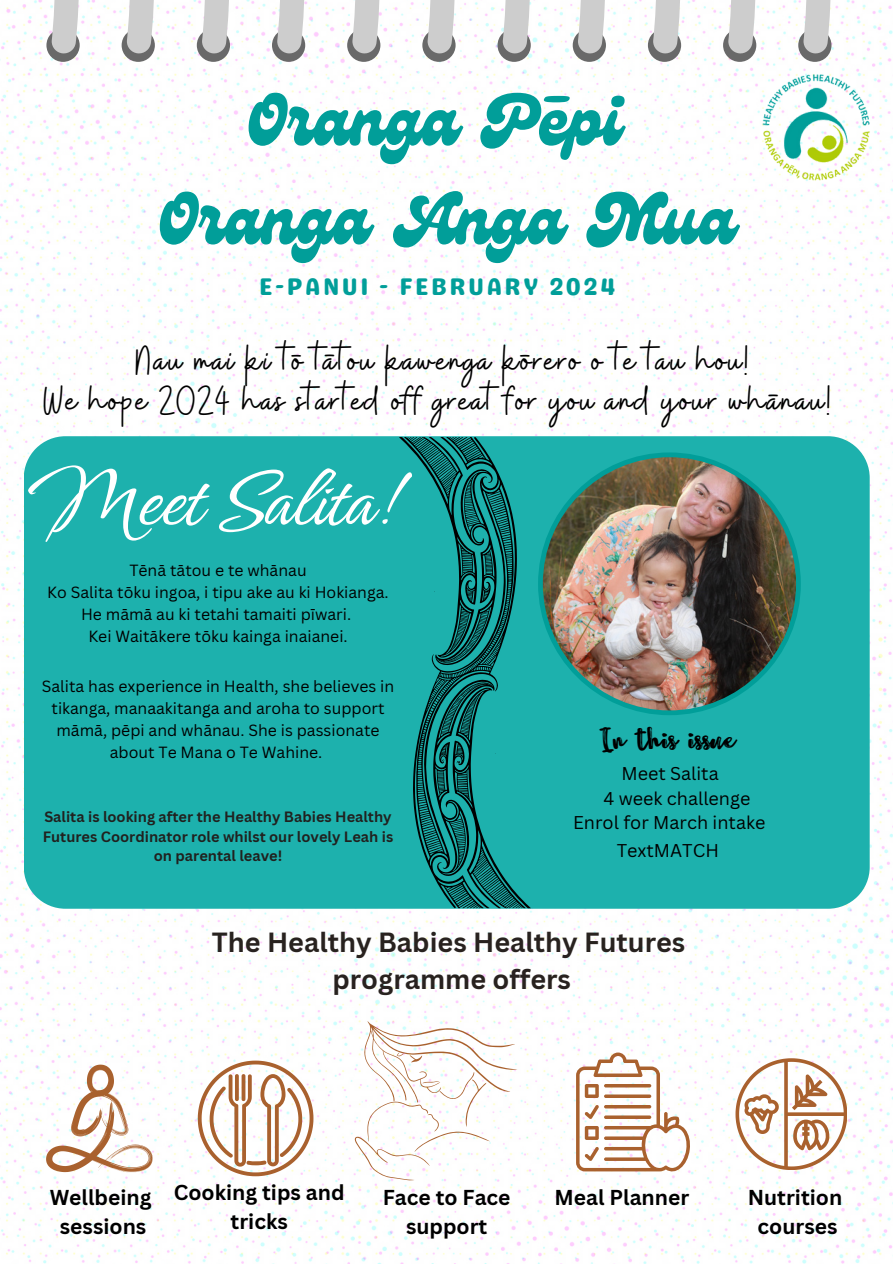
<style>
.page{position:relative;width:893px;height:1264px;background:#fff}
.page>*{position:absolute;margin:0;border:0;box-sizing:border-box;transform-origin:0 0}
.t1{font:78.75px "Angeletta";color:#fff}
.t2{font:71.1px "Genty";color:#019e99}
.t3{font:41.4px/40.5px "Buffalo";letter-spacing:.04em;color:#000;text-align:center}
.t4{font:33px "Sunset Hill";color:#000}
.t5{font:700 27px/37.2px "Canva Sans";color:#28221f;text-align:center}
.t6{font:24px "Genty Sans";letter-spacing:.1em;color:#019e99}
.t7{font:700 21px/29.2px "Canva Sans";color:#000;text-align:center}
.t8{font:18px "Canva Sans";color:#000}
.t9{font:15.75px/21.9px "Canva Sans";color:#000;text-align:center}
.t10{font:700 14.55px/19.8px "Canva Sans";color:#21211f;text-align:center}
</style>
<div class="page">
<img style="left:0;top:0;width:892px;height:1263px">
<div style="left:24px;top:436px;width:845px;height:472px;background:#1db1ad"></div>
<div style="left:798px;top:29px;width:33px;height:32px;background:#696969;border-radius:50%"></div>
<svg style="left:803px;top:0;width:27px;height:54px"></svg>
<div style="left:723px;top:29px;width:33px;height:32px;background:#696969;border-radius:50%"></div>
<svg style="left:728px;top:0;width:27px;height:54px"></svg>
<div style="left:648px;top:29px;width:33px;height:32px;background:#696969;border-radius:50%"></div>
<svg style="left:653px;top:0;width:27px;height:54px"></svg>
<div style="left:572px;top:29px;width:34px;height:32px;background:#696969;border-radius:50%"></div>
<svg style="left:578px;top:0;width:27px;height:54px"></svg>
<div style="left:497px;top:29px;width:33px;height:32px;background:#696969;border-radius:50%"></div>
<svg style="left:502px;top:0;width:28px;height:54px"></svg>
<div style="left:422px;top:29px;width:33px;height:32px;background:#696969;border-radius:50%"></div>
<svg style="left:427px;top:0;width:27px;height:54px"></svg>
<div style="left:347px;top:29px;width:33px;height:32px;background:#696969;border-radius:50%"></div>
<svg style="left:352px;top:0;width:27px;height:54px"></svg>
<div style="left:272px;top:29px;width:33px;height:32px;background:#696969;border-radius:50%"></div>
<svg style="left:277px;top:0;width:27px;height:54px"></svg>
<div style="left:197px;top:29px;width:33px;height:32px;background:#696969;border-radius:50%"></div>
<svg style="left:202px;top:0;width:27px;height:54px"></svg>
<div style="left:122px;top:29px;width:33px;height:32px;background:#696969;border-radius:50%"></div>
<svg style="left:127px;top:0;width:27px;height:54px"></svg>
<div style="left:46px;top:29px;width:34px;height:32px;background:#696969;border-radius:50%"></div>
<svg style="left:52px;top:0;width:27px;height:54px"></svg>
<img style="left:538px;top:452px;width:262px;height:263px">
<svg style="left:413px;top:437px;width:104px;height:471px;fill:#1db1ad"></svg>
<svg style="left:399px;top:437px;width:97px;height:228px"></svg>
<svg style="left:433px;top:679px;width:97px;height:229px"></svg>
<svg style="left:198px;top:1060px;width:115px;height:116px"></svg>
<svg style="left:46px;top:1064px;width:107px;height:108px"></svg>
<svg style="left:576px;top:1052px;width:114px;height:123px"></svg>
<svg style="left:355px;top:1021px;width:162px;height:158px"></svg>
<svg style="left:735px;top:1058px;width:111px;height:111px"></svg>
<img style="left:762px;top:74px;width:108px;height:108px">
<h5 class="t2" style="left:248px;top:79px;width:374px">Oranga Pēpēi</h5>
<h2 class="t2" style="left:159px;top:178px;width:577px">Oranga Anga Mua</h2>
<h1 class="t6" style="left:259px;top:272px;width:357px">E-PANUI - FEBRUARY 2024</h1>
<p class="t3" style="left:44px;top:342px;width:788px">Nau mai ki tō tātou kawenga kōrero o te tau hou!<br>We hope 2024 has started off great for you and your whānau!</p>
<p class="t1" style="left:27px;top:448px;width:374px">Meet Salita!</p>
<p class="t9" style="left:129px;top:559px;width:179px">Tēnā tātou e te whānau</p>
<p class="t9" style="left:47px;top:581px;width:343px">Ko Salita tōku ingoa, i tipu ake au ki Hokianga.</p>
<p class="t9" style="left:81px;top:603px;width:271px">He māmā au ki tetahi tamaiti pīwari.</p>
<p class="t9" style="left:88px;top:625px;width:261px">Kei Waitākere tōku kainga inaianei.</p>
<p class="t9" style="left:42px;top:674px;width:354px">Salita has experience in Health, she believes in tikanga, manaakitanga and aroha to support māmā, pēpi and whānau. She is passionate about Te Mana o Te Wahine.</p>
<p class="t10" style="left:43px;top:806px;width:352px">Salita is looking after the Healthy Babies Healthy<br>Futures Coordinator role whilst our lovely Leah is on parental leave!</p>
<h1 class="t4" style="left:603px;top:717px;width:134px">In this issue</h1>
<p class="t8" style="left:621px;top:761px;width:99px">Meet Salita</p>
<h6 class="t8" style="left:603px;top:785px;width:148px">4 week challenge</h6>
<h4 class="t8" style="left:573px;top:809px;width:194px">Enrol for March intake</h4>
<p class="t8" style="left:616px;top:837px;width:104px">TextMATCH</p>
<h1 class="t5" style="left:212px;top:923px;width:475px">The Healthy Babies Healthy Futures programme offers</h1>
<h3 class="t7" style="left:50px;top:1182px;width:103px">Wellbeing sessions</h3>
<p class="t7" style="left:174px;top:1176px;width:172px">Cooking tips and</p>
<p class="t7" style="left:554px;top:1182px;width:136px">Meal Planner</p>
<p class="t7" style="left:383px;top:1182px;width:129px">Face to Face support</p>
<p class="t7" style="left:230px;top:1206px;width:59px">tricks</p>
<p class="t7" style="left:747px;top:1182px;width:96px">Nutrition courses</p>
</div>
